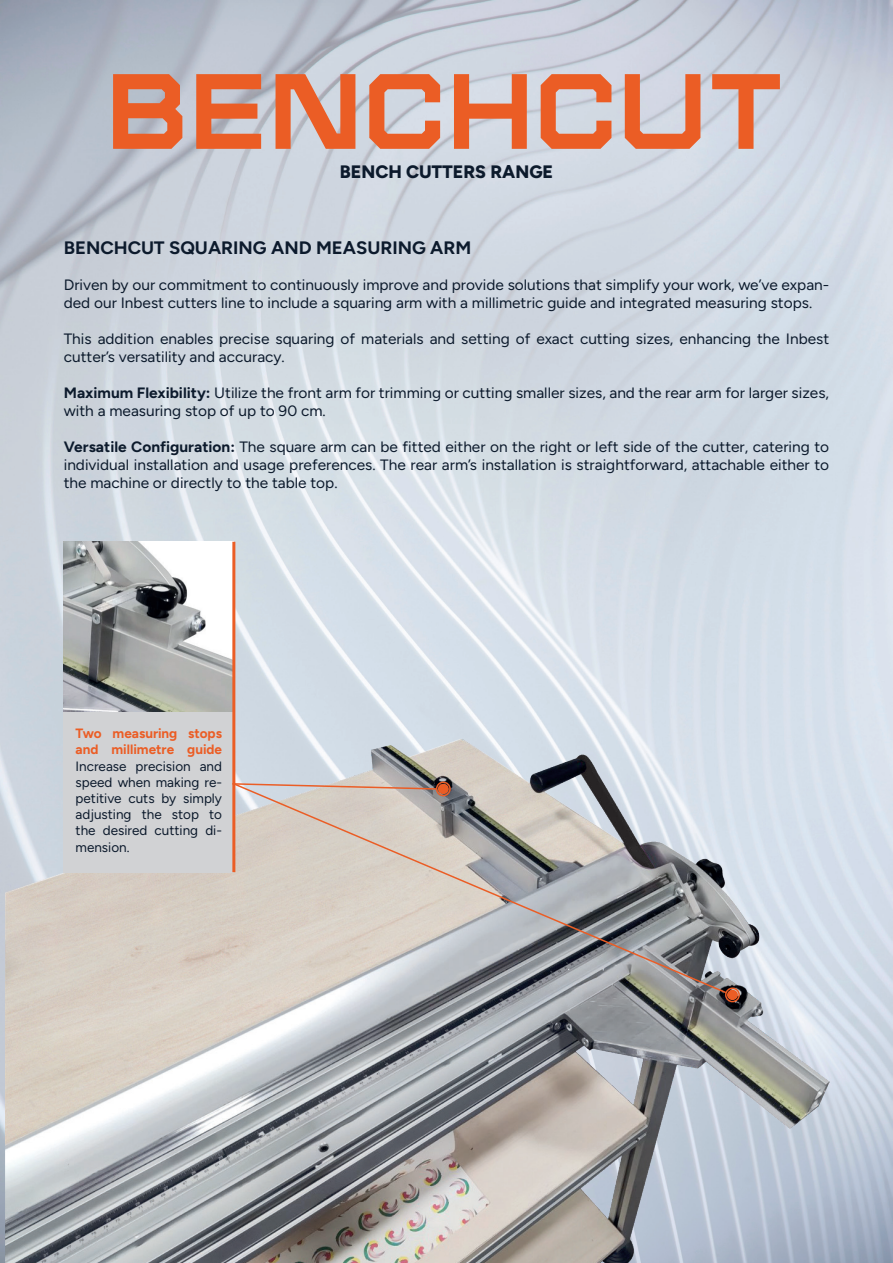
<style>
.page{position:relative;width:893px;height:1263px;background:#fff}
.page>*{position:absolute;margin:0;border:0;box-sizing:border-box;transform-origin:0 0}
.t1{font:700 18px "Figtree";color:#0c1a2c}
.t2{font:800 18px "Figtree";color:#0c1a2c}
.t3{font:15px/18px "Figtree";color:#0c1a2c}
.t4{font:13.5px/16.2px "Figtree";color:#0c1a2c;text-align:justify}
.t5{font:700 13.5px/16.2px "Figtree";color:#eb5d25}
.s1{font-weight:700}
</style>
<div class="page">
<img style="left:0;top:0;width:893px;height:1263px">
<img style="left:5px;top:738px;width:824px;height:525px">
<div style="left:64px;top:712px;width:170px;height:160px;background:#d1d2d4"></div>
<img style="left:64px;top:542px;width:168px;height:170px">
<hr style="left:232px;top:542px;width:3px;height:330px;background:#eb5d25">
<div style="left:436px;top:781px;width:15px;height:15px;border:2px solid #eb5d25;border-radius:50%"></div>
<svg style="left:232px;top:782px;width:496px;height:212px;background:#b8b5b2"></svg>
<div style="left:728px;top:990px;width:9px;height:9px;background:#eb5d25;border-radius:50%"></div>
<div style="left:727px;top:990px;width:11px;height:10px;border:2px solid #eb5d25;border-radius:50%"></div>
<div style="left:725px;top:987px;width:15px;height:15px;border:2px solid #eb5d25;border-radius:50%"></div>
<svg style="left:232px;top:782px;width:206px;height:8px;background:#ccaea4"></svg>
<svg style="left:113px;top:74px;width:69px;height:75px;background:#dd754f"></svg>
<svg style="left:196px;top:74px;width:65px;height:75px;background:#dc7d5a"></svg>
<svg style="left:276px;top:74px;width:79px;height:75px;background:#de8a6c"></svg>
<svg style="left:369px;top:74px;width:71px;height:75px;background:#de9277"></svg>
<svg style="left:454px;top:74px;width:73px;height:75px;background:#df977e"></svg>
<svg style="left:541px;top:74px;width:70px;height:75px;background:#df9277"></svg>
<svg style="left:625px;top:74px;width:75px;height:75px;background:#dd9a84"></svg>
<svg style="left:712px;top:74px;width:68px;height:75px;background:#d9a89b"></svg>
<p class="t2" style="left:340px;top:161px;width:215px">BENCH CUTTERS RANGE</p>
<p class="t1" style="left:64px;top:237px;width:409px">BENCHCUT SQUARING AND MEASURING ARM</p>
<p class="t3" style="left:64px;top:276px;width:767px">Driven by our commitment to continuously improve and provide solutions that simplify your work, we’ve expan&shy;ded our Inbest cutters line to include a squaring arm with a millimetric guide and integrated measuring stops.</p>
<p class="t3" style="left:64px;top:330px;width:767px">This addition enables precise squaring of materials and setting of exact cutting sizes, enhancing the Inbest cutter’s versatility and accuracy.</p>
<p class="t3" style="left:64px;top:384px;width:767px"><span class="s1">Maximum Flexibility:</span> Utilize the front arm for trimming or cutting smaller sizes, and the rear arm for larger sizes, with a measuring stop of up to 90 cm.</p>
<p class="t3" style="left:64px;top:438px;width:767px;text-align:justify"><span class="s1">Versatile Configuration:</span> The square arm can be fitted either on the right or left side of the cutter, catering to individual installation and usage preferences. The rear arm’s installation is straightforward, attachable either to the machine or directly to the table top.</p>
<p class="t5" style="left:76px;top:725px;width:148px">Two measuring stops and millimetre guide</p>
<p class="t4" style="left:76px;top:758px;width:148px">Increase precision and speed when making re&shy;petitive cuts by simply adjusting the stop to the desired cutting di&shy;mension.</p>
</div>
